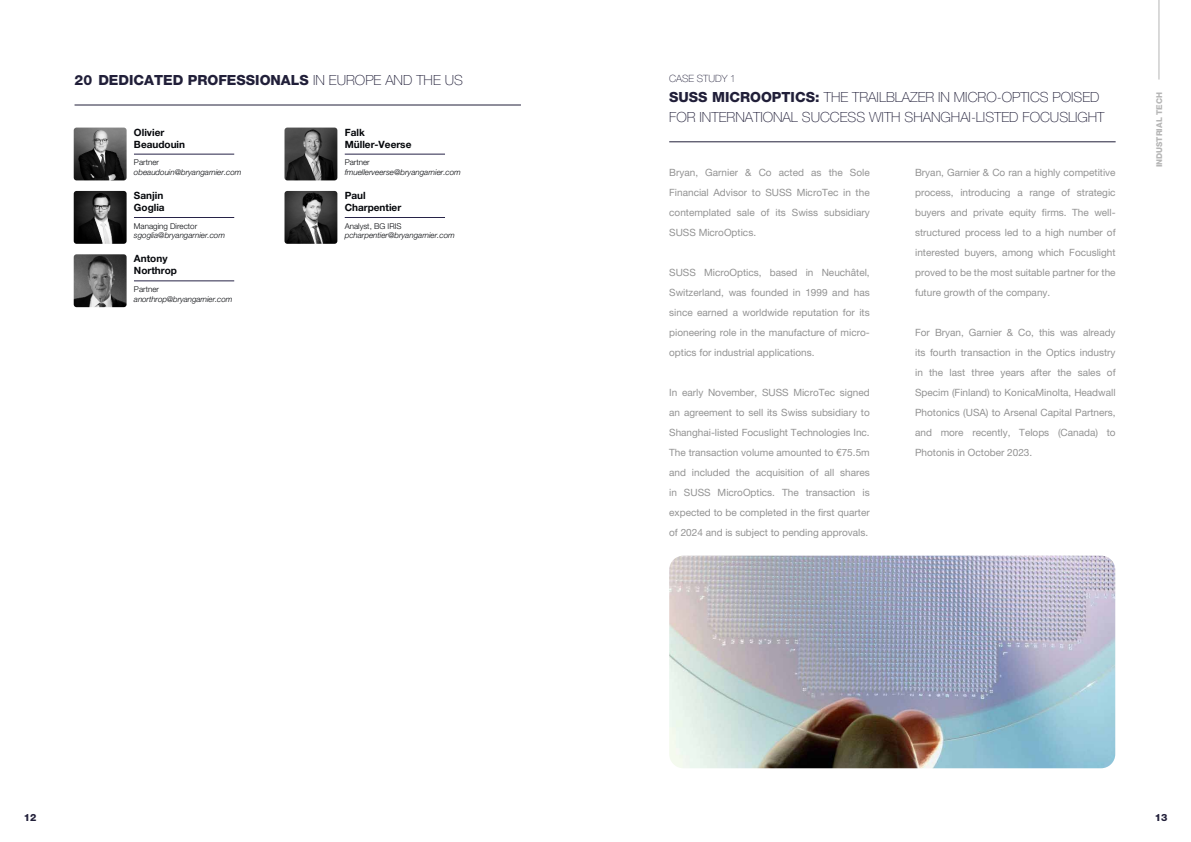
<style>
.page{position:relative;width:1191px;height:842px;background:#fff}
.page>*{position:absolute;margin:0;border:0;box-sizing:border-box;transform-origin:0 0}
.t1{font:14px/20px "Helvetica Neue LT 35 Th";color:#211f39}
.t2{font:14px "Helvetica Neue LT 85 Hv";color:#211f39}
.t3{font:10px/20px "Helvetica Neue LT 55 Rm";color:#939393;text-align:justify}
.t4{font:10px/12px "Helvetica Neue LT 75 Bd";color:#05070b}
.t5{font:10px "Helvetica Neue LT 35 Th";color:#211f39}
.t6{font:10px "Helvetica Neue LT 85 Hv";color:#211f39}
.t7{font:8px "Helvetica Neue LT 46 Lt It";color:#05070b}
.t8{font:8px "Helvetica Neue LT 45 Lt";color:#05070b}
.t9{font:8px "Helvetica Neue LT 85 Hv";color:#b6b6b6}
.s1{font-family:"Helvetica Neue LT 35 Th"}
.s2{font-family:"Helvetica Neue LT 85 Hv"}
</style>
<div class="page">
<hr style="left:75px;top:105px;width:446px;height:1px;background:#211f39">
<img style="left:74px;top:128px;width:53px;height:52px">
<hr style="left:134px;top:154px;width:100px;height:1px;background:#272347">
<img style="left:284px;top:128px;width:53px;height:52px">
<hr style="left:345px;top:154px;width:100px;height:1px;background:#272347">
<img style="left:74px;top:191px;width:53px;height:53px">
<hr style="left:134px;top:217px;width:100px;height:1px;background:#272347">
<img style="left:74px;top:254px;width:53px;height:53px">
<hr style="left:134px;top:281px;width:100px;height:1px;background:#272347">
<hr style="left:669px;top:142px;width:446px;height:1px;background:#211f39">
<img style="left:669px;top:556px;width:446px;height:212px">
<img style="left:284px;top:191px;width:53px;height:53px">
<hr style="left:345px;top:217px;width:100px;height:1px;background:#272347">
<hr style="left:1158px;top:0;width:1px;height:79px;background:#b6b6b6">
<h1 class="t2" style="left:75px;top:72px;width:390px">20 DEDICATED PROFESSIONALS <span class="s1">IN EUROPE AND THE US</span></h1>
<p class="t4" style="left:134px;top:127px;width:53px">Olivier<br>Beaudouin</p>
<p class="t8" style="left:134px;top:158px;width:27px">Partner</p>
<p class="t7" style="left:134px;top:169px;width:109px">obeaudouin@bryangarnier.com</p>
<p class="t4" style="left:134px;top:190px;width:32px">Sanjin<br>Goglia</p>
<p class="t8" style="left:134px;top:221px;width:65px">Managing Director</p>
<p class="t7" style="left:134px;top:232px;width:93px">sgoglia@bryangarnier.com</p>
<p class="t4" style="left:134px;top:254px;width:44px">Antony<br>Northrop</p>
<p class="t8" style="left:134px;top:284px;width:27px">Partner</p>
<p class="t7" style="left:134px;top:296px;width:100px">anorthrop@bryangarnier.com</p>
<p class="t4" style="left:345px;top:127px;width:68px">Falk<br>Müller-Veerse</p>
<p class="t8" style="left:345px;top:158px;width:27px">Partner</p>
<p class="t7" style="left:345px;top:169px;width:118px">fmuellerveerse@bryangarnier.com</p>
<p class="t4" style="left:345px;top:190px;width:58px">Paul<br>Charpentier</p>
<p class="t8" style="left:345px;top:221px;width:58px">Analyst, BG IRIS</p>
<p class="t7" style="left:345px;top:232px;width:111px">pcharpentier@bryangarnier.com</p>
<p class="t5" style="left:669px;top:72px;width:68px">CASE STUDY 1</p>
<h1 class="t1" style="left:669px;top:87px;width:437px"><span class="s2">SUSS MICROOPTICS:</span> THE TRAILBLAZER IN MICRO-OPTICS POISED<br>FOR INTERNATIONAL SUCCESS WITH SHANGHAI-LISTED FOCUSLIGHT</h1>
<p class="t3" style="left:669px;top:163px;width:202px">Bryan, Garnier &amp; Co acted as the Sole Financial Advisor to SUSS MicroTec in the contemplated sale of its Swiss subsidiary SUSS MicroOptics.</p>
<p class="t3" style="left:669px;top:263px;width:202px">SUSS MicroOptics, based in Neuchâtel, Switzerland, was founded in 1999 and has since earned a worldwide reputation for its pioneering role in the manufacture of micro&shy;optics for industrial applications.</p>
<p class="t3" style="left:669px;top:383px;width:202px">In early November, SUSS MicroTec signed an agreement to sell its Swiss subsidiary to Shanghai-listed Focuslight Technologies Inc.<br>The transaction volume amounted to €75.5m and included the acquisition of all shares in SUSS MicroOptics. The transaction is expected to be completed in the first quarter of 2024 and is subject to pending approvals.</p>
<p class="t3" style="left:915px;top:163px;width:202px">Bryan, Garnier &amp; Co ran a highly competitive process, introducing a range of strategic buyers and private equity firms. The well&shy;structured process led to a high number of interested buyers, among which Focuslight proved to be the most suitable partner for the future growth of the company.</p>
<p class="t3" style="left:915px;top:323px;width:202px">For Bryan, Garnier &amp; Co, this was already its fourth transaction in the Optics industry in the last three years after the sales of Specim (Finland) to KonicaMinolta, Headwall Photonics (USA) to Arsenal Capital Partners, and more recently, Telops (Canada) to Photonis in October 2023.</p>
<p class="t9" style="left:1154px;top:167px;width:76px;rotate:-90deg">INDUSTRIAL TECH</p>
<p class="t6" style="left:24px;top:811px;width:14px">12</p>
<p class="t6" style="left:1154px;top:811px;width:14px">13</p>
</div>
